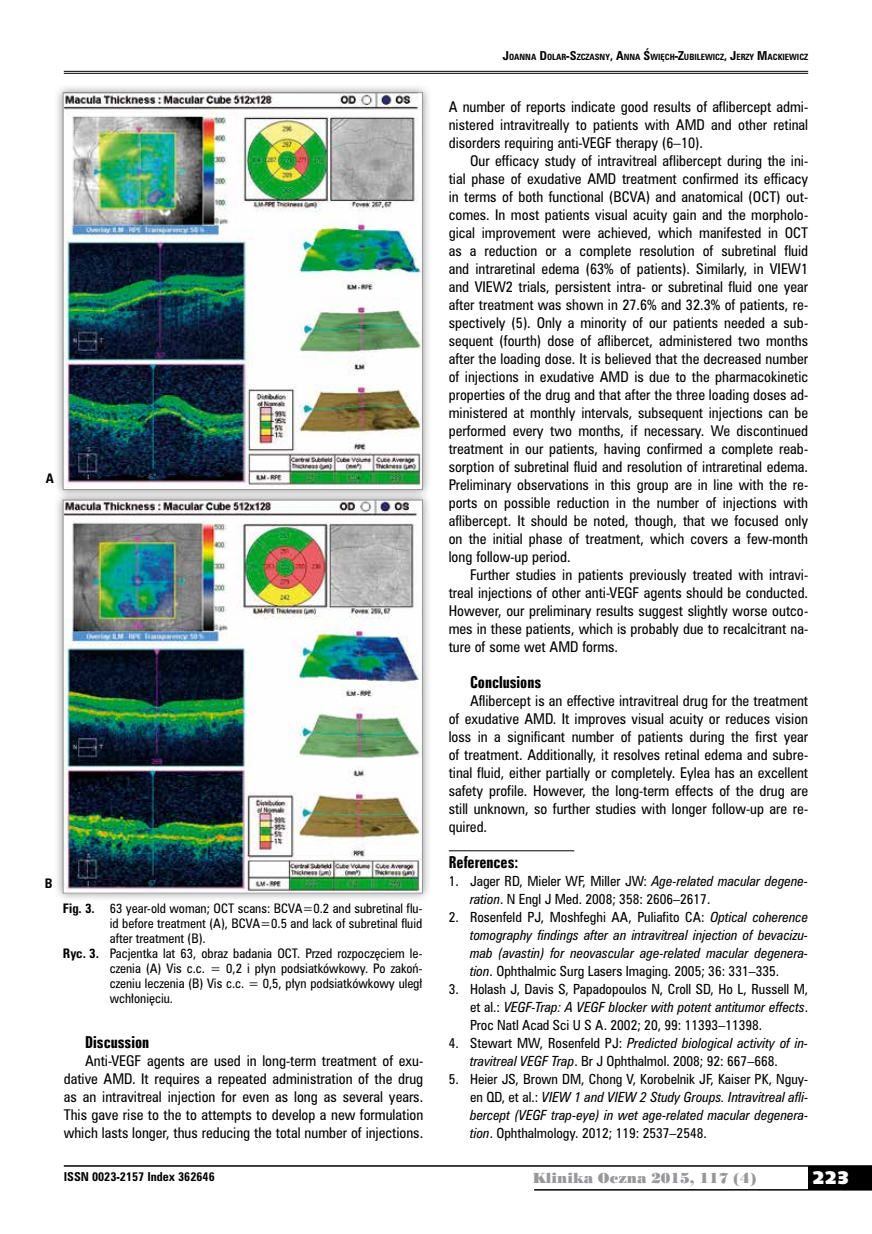
<style>
.page{position:relative;width:872px;height:1234px;background:#fff}
.page>*{position:absolute;margin:0;border:0;box-sizing:border-box;transform-origin:0 0}
.t1{font:18px "Humanst 531 U Blk PL";color:#fff}
.t2{font:15px "Zurich Bd X Cn PL";color:#000}
.t3{font:13.5px/18px "Zurich Cn PL";color:#000;text-align:justify}
.t4{font:13.5px "Poster Bodoni PL";color:#98989c}
.t5{font:italic 12.75px/18px "Zurich Cn PL";color:#000;text-align:justify}
.t6{font:12.75px/18px "Zurich Cn PL";color:#000}
.t7{font:12px "Zurich Cn PL";color:#000}
.t8{font:700 12px "Zurich Cn PL";color:#000}
.t9{font:700 11.25px "Zurich Cn PL";color:#000}
.t10{font:700 7.8px "Zurich Cn PL";color:#000}
.s1{font-size:11.25px}
.s2{font-weight:700}
.s3{font-style:italic}
.s4{font-style:normal}
</style>
<div class="page">
<div style="left:808px;top:1165px;width:64px;height:24px;background:#000"></div>
<hr style="left:64px;top:1164px;width:808px;height:2px;background:#000">
<hr style="left:534px;top:1188px;width:338px;height:2px;background:#000">
<hr style="left:64px;top:71px;width:744px;height:1px;background:#000">
<hr style="left:64px;top:73px;width:744px;height:1px;background:#000">
<hr style="left:449px;top:850px;width:125px;height:1px;background:#000">
<div style="left:54px;top:491px;width:377px;height:411px;background:#000;opacity:.45"></div>
<img style="left:65px;top:501px;width:356px;height:390px">
<div style="left:63px;top:499px;width:360px;height:394px;border:1px solid #98989c"></div>
<div style="left:54px;top:83px;width:377px;height:416px;background:#000;opacity:.45"></div>
<img style="left:65px;top:94px;width:356px;height:393px">
<div style="left:63px;top:92px;width:360px;height:397px;border:1px solid #98989c"></div>
<p class="t10" style="left:503px;top:52px;width:307px"><span class="s1">J</span>OANNA <span class="s1">D</span>OLAR<span class="s1">-S</span>ZCZASNY<span class="s1">, A</span>NNA <span class="s1">Ś</span>WIĘCH<span class="s1">-Z</span>UBILEWICZ<span class="s1">, J</span>ERZY <span class="s1">M</span>ACKIEWICZ</p>
<p class="t8" style="left:46px;top:470px;width:10px">A</p>
<p class="t8" style="left:45px;top:874px;width:9px">B</p>
<p class="t7" style="left:63px;top:900px;width:361px"><span class="s2">Fig. 3.</span> 63 year-old woman; OCT scans: BCVA=0.2 and subretinal flu-</p>
<p class="t7" style="left:110px;top:915px;width:314px">id before treatment (A), BCVA=0.5 and lack of subretinal fluid</p>
<p class="t7" style="left:110px;top:930px;width:97px">after treatment (B).</p>
<p class="t7" style="left:63px;top:945px;width:361px"><span class="s2">Ryc. 3.</span> Pacjentka lat 63, obraz badania OCT. Przed rozpoczęciem le-</p>
<p class="t7" style="left:110px;top:960px;width:314px">czenia (A) Vis c.c. = 0,2 i płyn podsiatkówkowy. Po zakoń-</p>
<p class="t7" style="left:110px;top:975px;width:314px">czeniu leczenia (B) Vis c.c. = 0,5, płyn podsiatkówkowy uległ</p>
<p class="t7" style="left:110px;top:990px;width:65px">wchłonięciu.</p>
<p class="t2" style="left:85px;top:1032px;width:66px">Discussion</p>
<p class="t3" style="left:64px;top:1051px;width:361px;text-indent:21px">Anti-VEGF agents are used in long-term treatment of exu&shy;dative AMD. It requires a repeated administration of the drug as an intravitreal injection for even as long as several years.<br>This gave rise to the to attempts to develop a new formulation which lasts longer, thus reducing the total number of injections.</p>
<p class="t3" style="left:449px;top:97px;width:361px">A number of reports indicate good results of aflibercept admi&shy;nistered intravitreally to patients with AMD and other retinal disorders requiring anti-VEGF therapy (6–10).</p>
<p class="t3" style="left:449px;top:151px;width:361px;text-indent:21px">Our efficacy study of intravitreal aflibercept during the ini&shy;tial phase of exudative AMD treatment confirmed its efficacy in terms of both functional (BCVA) and anatomical (OCT) out&shy;comes. In most patients visual acuity gain and the morpholo&shy;gical improvement were achieved, which manifested in OCT as a reduction or a complete resolution of subretinal fluid and intraretinal edema (63% of patients). Similarly, in VIEW1 and VIEW2 trials, persistent intra- or subretinal fluid one year after treatment was shown in 27.6% and 32.3% of patients, re&shy;spectively (5). Only a minority of our patients needed a sub&shy;sequent (fourth) dose of aflibercet, administered two months after the loading dose. It is believed that the decreased number of injections in exudative AMD is due to the pharmacokinetic properties of the drug and that after the three loading doses ad&shy;ministered at monthly intervals, subsequent injections can be performed every two months, if necessary. We discontinued treatment in our patients, having confirmed a complete reab&shy;sorption of subretinal fluid and resolution of intraretinal edema.<br>Preliminary observations in this group are in line with the re&shy;ports on possible reduction in the number of injections with aflibercept. It should be noted, though, that we focused only on the initial phase of treatment, which covers a few-month long follow-up period.</p>
<p class="t3" style="left:449px;top:565px;width:361px;text-indent:21px">Further studies in patients previously treated with intravi&shy;treal injections of other anti-VEGF agents should be conducted.<br>However, our preliminary results suggest slightly worse outco&shy;mes in these patients, which is probably due to recalcitrant na&shy;ture of some wet AMD forms.</p>
<p class="t2" style="left:470px;top:672px;width:73px">Conclusions</p>
<p class="t3" style="left:449px;top:691px;width:361px;text-indent:21px">Aflibercept is an effective intravitreal drug for the treatment of exudative AMD. It improves visual acuity or reduces vision loss in a significant number of patients during the first year of treatment. Additionally, it resolves retinal edema and subre&shy;tinal fluid, either partially or completely. Eylea has an excellent safety profile. However, the long-term effects of the drug are still unknown, so further studies with longer follow-up are re&shy;quired.</p>
<p class="t2" style="left:449px;top:852px;width:71px">References:</p>
<p class="t6" style="left:470px;top:871px;width:340px;text-indent:-21px">1. Jager RD, Mieler WF, Miller JW: <span class="s3">Age-related macular degene&shy;ration</span>. N Engl J Med. 2008; 358: 2606–2617.</p>
<p class="t5" style="left:470px;top:907px;width:340px;text-indent:-21px"><span class="s4">2. Rosenfeld PJ, Moshfeghi AA, Puliafito CA:</span> Optical coherence tomography findings after an intravitreal injection of bevacizu&shy;mab (avastin) for neovascular age-related macular degenera&shy;tion<span class="s4">. Ophthalmic Surg Lasers Imaging. 2005; 36: 331–335.</span></p>
<p class="t6" style="left:470px;top:979px;width:340px;text-align:justify;text-indent:-21px">3. Holash J, Davis S, Papadopoulos N, Croll SD, Ho L, Russell M, et al.: <span class="s3">VEGF-Trap: A VEGF blocker with potent antitumor effects</span>.<br>Proc Natl Acad Sci U S A. 2002; 20, 99: 11393–11398.</p>
<p class="t6" style="left:470px;top:1033px;width:340px;text-indent:-21px">4. Stewart MW, Rosenfeld PJ: <span class="s3">Predicted biological activity of in&shy;travitreal VEGF Trap</span>. Br J Ophthalmol. 2008; 92: 667–668.</p>
<p class="t5" style="left:470px;top:1069px;width:340px;text-indent:-21px"><span class="s4">5. Heier JS, Brown DM, Chong V, Korobelnik JF, Kaiser PK, Nguy&shy;en QD, et al.:</span> VIEW 1 and VIEW 2 Study Groups. Intravitreal afli&shy;bercept (VEGF trap-eye) in wet age-related macular degenera&shy;tion<span class="s4">. Ophthalmology. 2012; 119: 2537–2548.</span></p>
<p class="t9" style="left:64px;top:1168px;width:152px">ISSN 0023-2157 Index 362646</p>
<p class="t4" style="left:532px;top:1168px;width:225px">Klinika Oczna 2015, 117 (4)</p>
<h1 class="t1" style="left:812px;top:1165px;width:38px">223</h1>
</div>
